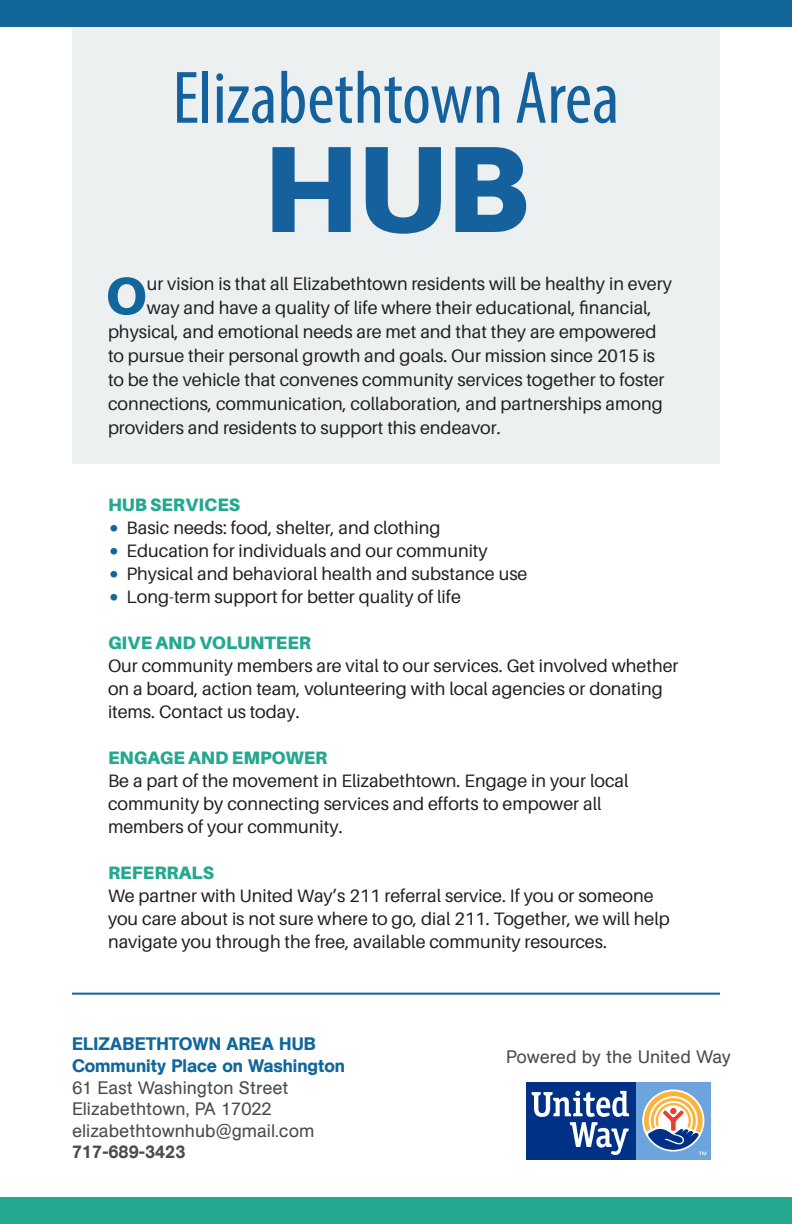
<style>
.page{position:relative;width:792px;height:1224px;background:#fff}
.page>*{position:absolute;margin:0;border:0;box-sizing:border-box;transform-origin:0 0}
.t1{font:900 123px "Aileron";color:#15619d}
.t2{font:condensed 75px "Myriad Pro";color:#15619d}
.t3{font:900 52.8px "Aileron";color:#11679a}
.t4{font:18px/23px "Aileron";color:#231f20}
.t5{font:18px "AG Book Pro";color:#4b4c4d}
.t6{font:900 18px "Aileron";color:#24a890}
.t7{font:500 18px "AG Book Pro";color:#11679a}
.t8{font:500 18px "AG Book Pro";color:#4b4c4d}
.s1{font-size:32px;color:#11679a}
</style>
<div class="page">
<div style="left:72px;top:0;width:648px;height:464px;background:#edf0f0"></div>
<div style="left:636px;top:1082px;width:75px;height:78px;background:#6ea4dd"></div>
<div style="left:526px;top:1082px;width:110px;height:78px;background:#003186"></div>
<svg style="left:644px;top:1091px;width:62px;height:64px"></svg>
<svg style="left:532px;top:1091px;width:97px;height:64px"></svg>
<div style="left:0;top:1197px;width:792px;height:27px;background:#24a890"></div>
<div style="left:0;top:0;width:792px;height:27px;background:#11679a"></div>
<hr style="left:72px;top:993px;width:648px;height:2px;background:#15619d">
<p class="t2" style="left:173px;top:53px;width:448px">Elizabethtown Area</p>
<p class="t1" style="left:263px;top:117px;width:268px">HUB</p>
<p class="t3" style="left:105px;top:265px;width:43px">O</p>
<p class="t4" style="left:147px;top:273px;width:527px">ur vision is that all Elizabethtown residents will be healthy in every</p>
<p class="t4" style="left:147px;top:297px;width:506px">way and have a quality of life where their educational, financial,</p>
<p class="t4" style="left:108px;top:321px;width:550px">physical, and emotional needs are met and that they are empowered</p>
<p class="t4" style="left:108px;top:345px;width:549px">to pursue their personal growth and goals. Our mission since 2015 is</p>
<p class="t4" style="left:108px;top:369px;width:558px">to be the vehicle that convenes community services together to foster</p>
<p class="t4" style="left:108px;top:393px;width:556px">connections, communication, collaboration, and partnerships among</p>
<p class="t4" style="left:108px;top:417px;width:394px">providers and residents to support this endeavor.</p>
<p class="t6" style="left:108px;top:494px;width:134px">HUB SERVICES</p>
<p class="t4" style="left:108px;top:516px;width:334px"><span class="s1">•</span> Basic needs: food, shelter, and clothing</p>
<p class="t4" style="left:108px;top:539px;width:381px"><span class="s1">•</span> Education for individuals and our community</p>
<p class="t4" style="left:108px;top:562px;width:421px"><span class="s1">•</span> Physical and behavioral health and substance use</p>
<p class="t4" style="left:108px;top:585px;width:355px"><span class="s1">•</span> Long-term support for better quality of life</p>
<p class="t6" style="left:108px;top:632px;width:205px">GIVE AND VOLUNTEER</p>
<p class="t4" style="left:108px;top:654px;width:572px">Our community members are vital to our services. Get involved whether on a board, action team, volunteering with local agencies or donating items. Contact us today.</p>
<p class="t6" style="left:108px;top:747px;width:221px">ENGAGE AND EMPOWER</p>
<p class="t4" style="left:108px;top:769px;width:522px">Be a part of the movement in Elizabethtown. Engage in your local community by connecting services and efforts to empower all members of your community.</p>
<p class="t6" style="left:108px;top:862px;width:108px">REFERRALS</p>
<p class="t4" style="left:108px;top:884px;width:563px">We partner with United Way’s 211 referral service. If you or someone you care about is not sure where to go, dial 211. Together, we will help navigate you through the free, available community resources.</p>
<p class="t7" style="left:72px;top:1032px;width:245px">ELIZABETHTOWN AREA HUB</p>
<p class="t7" style="left:72px;top:1054px;width:275px">Community Place on Washington</p>
<p class="t5" style="left:72px;top:1076px;width:218px">61 East Washington Street</p>
<p class="t5" style="left:72px;top:1097px;width:201px">Elizabethtown, PA 17022</p>
<p class="t5" style="left:72px;top:1119px;width:244px">elizabethtownhub@gmail.com</p>
<p class="t8" style="left:72px;top:1140px;width:115px">717-689-3423</p>
<p class="t5" style="left:506px;top:1045px;width:226px">Powered by the United Way</p>
</div>
